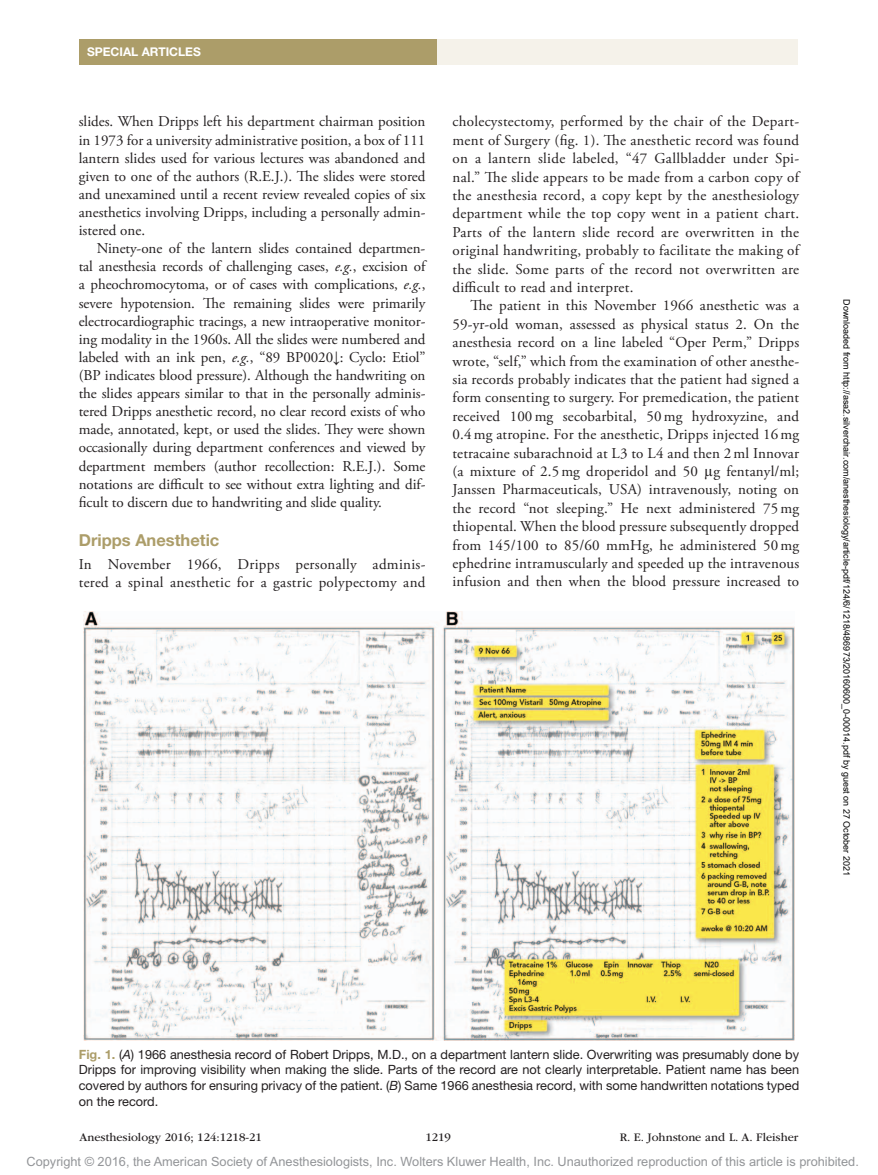
<style>
.page{position:relative;width:878px;height:1175px;background:#fff}
.page>*{position:absolute;margin:0;border:0;box-sizing:border-box;transform-origin:0 0}
.t1{font:700 16.5px "Helvetica Neue LT Std";color:#ac9d69}
.t2{font:15px/18.5px "Adobe Garamond Pro";letter-spacing:.01em;color:#231f20;text-align:justify}
.t3{font:12.75px/15.8px "Helvetica Neue LT Std";color:#231f20;text-align:justify}
.t4{font:12.75px "Arial MT Std";color:#939598}
.t5{font:12px "ITC Garamond Std";color:#231f20}
.t6{font:700 12px "Helvetica Neue";color:#fff}
.t7{font:9px "Arial";color:#000}
.s1{font-style:italic}
.s2{font-family:"Gandhari Unicode"}
.s3{font-weight:700;color:#ac9d69}
</style>
<div class="page">
<div style="left:432px;top:39px;width:365px;height:26px;background:#f5f2ea"></div>
<div style="left:79px;top:39px;width:357px;height:25px;background:#ac9d69"></div>
<img style="left:83px;top:611px;width:711px;height:429px">
<p class="t6" style="left:87px;top:45px;width:115px">SPECIAL ARTICLES</p>
<p class="t2" style="left:79px;top:113px;width:348px">slides. When Dripps left his department chairman position in 1973 for a university administrative position, a box of 111 lantern slides used for various lectures was abandoned and given to one of the authors (R.E.J.). The slides were stored and unexamined until a recent review revealed copies of six anesthetics involving Dripps, including a personally admin&shy;istered one.</p>
<p class="t2" style="left:79px;top:240px;width:348px;text-indent:18px">Ninety-one of the lantern slides contained departmen&shy;tal anesthesia records of challenging cases, <span class="s1">e.g.</span>, excision of a pheochromocytoma, or of cases with complications, <span class="s1">e.g.</span>, severe hypotension. The remaining slides were primarily electrocardiographic tracings, a new intraoperative monitor&shy;ing modality in the 1960s. All the slides were numbered and labeled with an ink pen, <span class="s1">e.g.</span>, “89 BP0020<span class="s2">↓</span>: Cyclo: Etiol” (BP indicates blood pressure). Although the handwriting on the slides appears similar to that in the personally adminis&shy;tered Dripps anesthetic record, no clear record exists of who made, annotated, kept, or used the slides. They were shown occasionally during department conferences and viewed by department members (author recollection: R.E.J.). Some notations are difficult to see without extra lighting and dif&shy;ficult to discern due to handwriting and slide quality.</p>
<p class="t1" style="left:79px;top:530px;width:142px">Dripps Anesthetic</p>
<p class="t2" style="left:79px;top:555px;width:348px">In November 1966, Dripps personally adminis&shy;tered a spinal anesthetic for a gastric polypectomy and</p>
<p class="t2" style="left:452px;top:113px;width:348px">cholecystectomy, performed by the chair of the Depart&shy;ment of Surgery (fig. 1). The anesthetic record was found on a lantern slide labeled, “47 Gallbladder under Spi&shy;nal.” The slide appears to be made from a carbon copy of the anesthesia record, a copy kept by the anesthesiology department while the top copy went in a patient chart.<br>Parts of the lantern slide record are overwritten in the original handwriting, probably to facilitate the making of the slide. Some parts of the record not overwritten are difficult to read and interpret.</p>
<p class="t2" style="left:452px;top:297px;width:348px;text-indent:18px">The patient in this November 1966 anesthetic was a 59-yr-old woman, assessed as physical status 2. On the anesthesia record on a line labeled “Oper Perm,” Dripps wrote, “self,” which from the examination of other anesthe&shy;sia records probably indicates that the patient had signed a form consenting to surgery. For premedication, the patient received 100mg secobarbital, 50mg hydroxyzine, and 0.4mg atropine. For the anesthetic, Dripps injected 16mg tetracaine subarachnoid at L3 to L4 and then 2ml Innovar (a mixture of 2.5mg droperidol and 50 <span class="s2">μ</span>g fentanyl/ml; Janssen Pharmaceuticals, USA) intravenously, noting on the record “not sleeping.” He next administered 75mg thiopental. When the blood pressure subsequently dropped from 145/100 to 85/60 mmHg, he administered 50mg ephedrine intramuscularly and speeded up the intravenous infusion and then when the blood pressure increased to</p>
<p class="t7" style="left:850px;top:299px;width:578px;rotate:90deg">Downloaded from http://asa2.silverchair.com/anesthesiology/article-pdf/124/6/1218/486973/20160600_0-00014.pdf by guest on 27 October 2021</p>
<p class="t3" style="left:79px;top:1046px;width:722px"><span class="s3">Fig. 1.</span> (<span class="s1">A</span>) 1966 anesthesia record of Robert Dripps, M.D., on a department lantern slide. Overwriting was presumably done by Dripps for improving visibility when making the slide. Parts of the record are not clearly interpretable. Patient name has been covered by authors for ensuring privacy of the patient. (<span class="s1">B</span>) Same 1966 anesthesia record, with some handwritten notations typed on the record.</p>
<p class="t5" style="left:80px;top:1130px;width:184px">Anesthesiology 2016; 124:1218-21</p>
<p class="t5" style="left:425px;top:1130px;width:27px">1219</p>
<p class="t5" style="left:619px;top:1130px;width:180px">R. E. Johnstone and L. A. Fleisher</p>
<p class="t4" style="left:27px;top:1154px;width:833px">Copyright © 2016, the American Society of Anesthesiologists, Inc. Wolters Kluwer Health, Inc. Unauthorized reproduction of this article is prohibited.</p>
</div>
